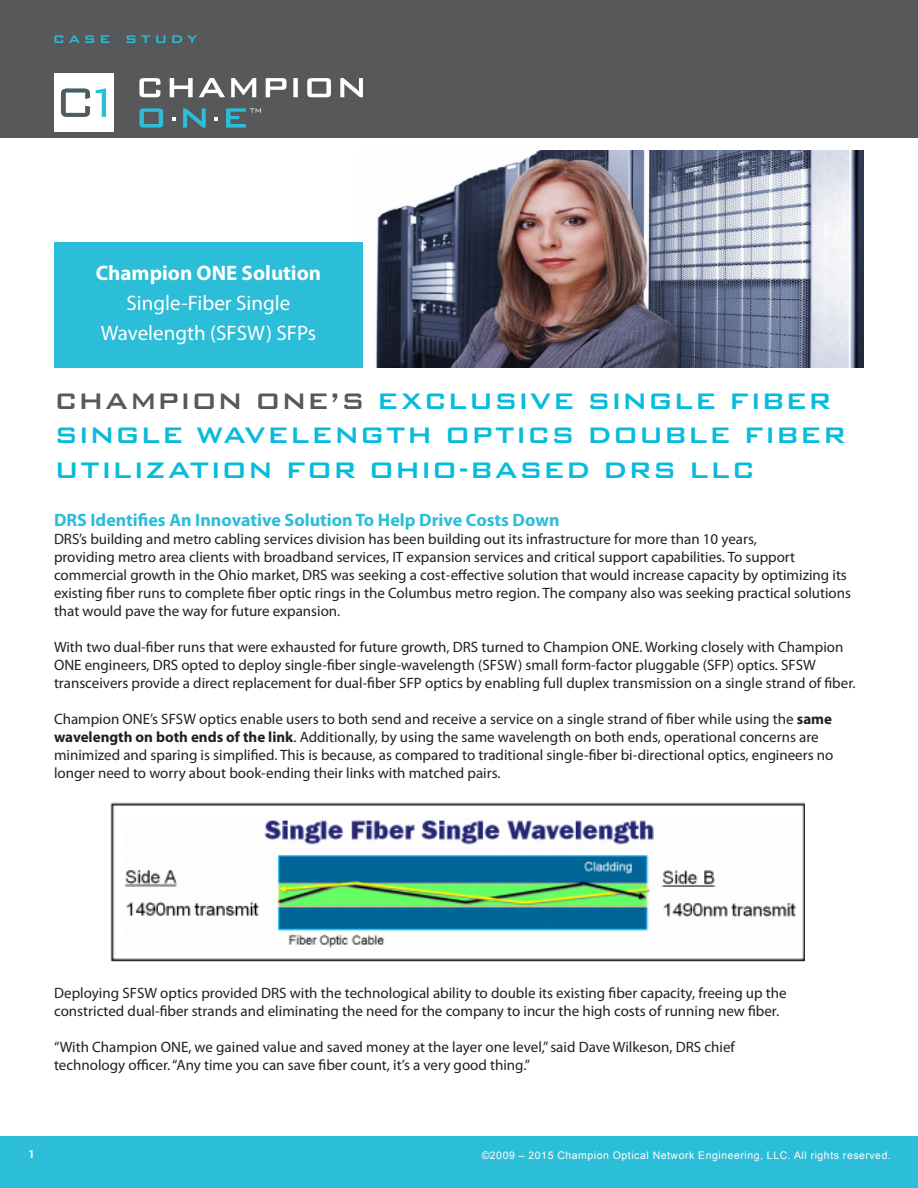
<style>
.page{position:relative;width:918px;height:1188px;background:#fff}
.page>*{position:absolute;margin:0;border:0;box-sizing:border-box;transform-origin:0 0}
.t1{font:500 30px/34.2px "Bank Gothic BT";color:#07bbda}
.t2{font:21px "Myriad Pro";color:#fff}
.t3{font:700 21px "Myriad Pro";color:#fff}
.t4{font:700 18px "Myriad Pro";color:#2cbdd8}
.t5{font:500 18px "Bank Gothic BT";letter-spacing:.21em;color:#2cbdd8}
.t6{font:15px/18px "Myriad Pro";color:#231f20}
.t7{font:500 15px "Bank Gothic BT";color:#fff}
.t8{font:10.5px "Arial";letter-spacing:.05em;color:#fff}
.s1{color:#57585a}
.s2{font-weight:700}
</style>
<div class="page">
<div style="left:0;top:1136px;width:918px;height:52px;background:#2cbdd8"></div>
<div style="left:0;top:0;width:918px;height:138px;background:#57585a"></div>
<div style="left:54px;top:73px;width:59px;height:59px;background:#fff"></div>
<svg style="left:61px;top:88px;width:45px;height:29px"></svg>
<svg style="left:139px;top:78px;width:224px;height:19px"></svg>
<svg style="left:139px;top:108px;width:122px;height:20px"></svg>
<img style="left:355px;top:150px;width:509px;height:218px">
<div style="left:54px;top:243px;width:309px;height:125px;background:#2cbdd8"></div>
<img style="left:110px;top:802px;width:695px;height:160px">
<p class="t5" style="left:53px;top:28px;width:146px">case study</p>
<p class="t3" style="left:96px;top:259px;width:227px">Champion ONE Solution</p>
<p class="t2" style="left:127px;top:290px;width:165px">Single-Fiber Single</p>
<p class="t2" style="left:101px;top:320px;width:217px">Wavelength (SFSW) SFPs</p>
<p class="t1" style="left:54px;top:384px;width:794px"><span class="s1">CHAMPION ONE’S</span> EXCLUSIVE SINGLE FIBER<br>SINGLE WAVELENGTH OPTICS DOUBLE FIBER<br>UTILIZATION FOR OHIO-BASED DRS LLC</p>
<p class="t4" style="left:54px;top:508px;width:507px">DRS Identifies An Innovative Solution To Help Drive Costs Down</p>
<p class="t6" style="left:54px;top:529px;width:704px">DRS’s building and metro cabling services division has been building out its infrastructure for more than 10 years,</p>
<p class="t6" style="left:54px;top:547px;width:799px">providing metro area clients with broadband services, IT expansion services and critical support capabilities. To support commercial growth in the Ohio market, DRS was seeking a cost-effective solution that would increase capacity by optimizing its existing fiber runs to complete fiber optic rings in the Columbus metro region. The company also was seeking practical solutions that would pave the way for future expansion.</p>
<p class="t6" style="left:54px;top:637px;width:803px">With two dual-fiber runs that were exhausted for future growth, DRS turned to Champion ONE. Working closely with Champion<br>ONE engineers, DRS opted to deploy single-fiber single-wavelength (SFSW) small form-factor pluggable (SFP) optics. SFSW transceivers provide a direct replacement for dual-fiber SFP optics by enabling full duplex transmission on a single strand of fiber.</p>
<p class="t6" style="left:54px;top:709px;width:781px">Champion ONE’s SFSW optics enable users to both send and receive a service on a single strand of fiber while using the <span class="s2">same wavelength on both ends of the link</span>. Additionally, by using the same wavelength on both ends, operational concerns are minimized and sparing is simplified. This is because, as compared to traditional single-fiber bi-directional optics, engineers no longer need to worry about book-ending their links with matched pairs.</p>
<p class="t6" style="left:54px;top:984px;width:734px">Deploying SFSW optics provided DRS with the technological ability to double its existing fiber capacity, freeing up the</p>
<p class="t6" style="left:54px;top:1002px;width:727px">constricted dual-fiber strands and eliminating the need for the company to incur the high costs of running new fiber.</p>
<p class="t6" style="left:54px;top:1038px;width:682px">“With Champion ONE, we gained value and saved money at the layer one level,” said Dave Wilkeson, DRS chief</p>
<p class="t6" style="left:54px;top:1056px;width:478px">technology officer. “Any time you can save fiber count, it’s a very good thing.”</p>
<p class="t7" style="left:25px;top:1145px;width:13px">1</p>
<p class="t8" style="left:482px;top:1149px;width:411px">©2009 – 2015 Champion Optical Network Engineering, LLC. All rights reserved.</p>
</div>
